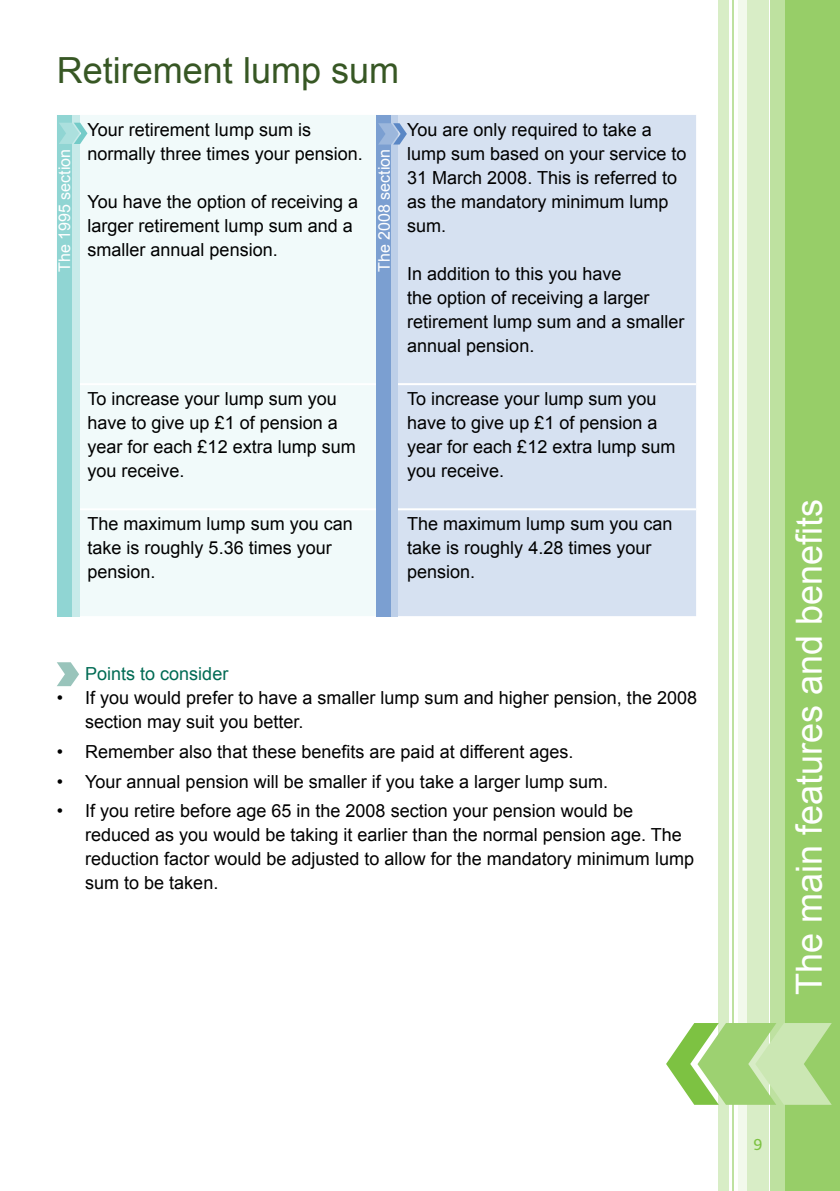
<style>
.page{position:relative;width:840px;height:1191px;background:#fff}
.page>*{position:absolute;margin:0;border:0;box-sizing:border-box;transform-origin:0 0}
.t1{font:36px "Arial";color:#fff}
.t2{font:36px "Arial";color:#375724}
.t3{font:18px/24px "Arial";color:#000}
.t4{font:18px "Arial";color:#006b54}
.t5{font:16.8px "Bliss 2";color:#7dc242}
.t6{font:16px "Arial";color:#fff}
</style>
<div class="page">
<div style="left:784px;top:0;width:55px;height:1191px;background:#97ce68"></div>
<div style="left:770px;top:0;width:14px;height:1191px;background:#bee1a0"></div>
<div style="left:742px;top:0;width:26px;height:1191px;background:#d8edc6"></div>
<div style="left:738px;top:0;width:8px;height:1191px;background:#f2f9ec"></div>
<hr style="left:732px;top:0;width:1px;height:1191px;background:#bee1a0">
<div style="left:717px;top:0;width:11px;height:1191px;background:#d8edc6"></div>
<svg style="left:666px;top:1023px;width:165px;height:81px"></svg>
<div style="left:80px;top:115px;width:296px;height:501px;background:#f1fafa"></div>
<div style="left:398px;top:115px;width:297px;height:501px;background:#d6e1f1"></div>
<hr style="left:57px;top:383px;width:319px;height:2px;background:#fff">
<hr style="left:376px;top:383px;width:319px;height:2px;background:#fff">
<hr style="left:57px;top:508px;width:319px;height:2px;background:#fff">
<hr style="left:376px;top:508px;width:319px;height:2px;background:#fff">
<svg style="left:57px;top:662px;width:22px;height:24px"></svg>
<div style="left:376px;top:115px;width:15px;height:501px;background:#7b9fd1"></div>
<div style="left:391px;top:115px;width:7px;height:501px;background:#bdcfe8"></div>
<svg style="left:378px;top:123px;width:28px;height:21px"></svg>
<div style="left:57px;top:115px;width:16px;height:501px;background:#90d5d3"></div>
<div style="left:73px;top:115px;width:7px;height:501px;background:#c7eae9"></div>
<svg style="left:59px;top:123px;width:28px;height:21px"></svg>
<h1 class="t2" style="left:57px;top:47px;width:344px">Retirement lump sum</h1>
<p class="t3" style="left:87px;top:118px;width:277px">Your retirement lump sum is normally three times your pension.</p>
<p class="t3" style="left:87px;top:190px;width:272px">You have the option of receiving a larger retirement lump sum and a smaller annual pension.</p>
<p class="t6" style="left:54px;top:272px;width:124px;rotate:-90deg">The 1995 section</p>
<p class="t6" style="left:373px;top:272px;width:124px;rotate:-90deg">The 2008 section</p>
<p class="t3" style="left:407px;top:118px;width:281px">You are only required to take a lump sum based on your service to<br>31 March 2008. This is referred to as the mandatory minimum lump sum.</p>
<p class="t3" style="left:407px;top:262px;width:279px">In addition to this you have<br>the option of receiving a larger retirement lump sum and a smaller annual pension.</p>
<p class="t3" style="left:87px;top:387px;width:270px">To increase your lump sum you have to give up £1 of pension a year for each £12 extra lump sum you receive.</p>
<p class="t3" style="left:407px;top:387px;width:270px">To increase your lump sum you have to give up £1 of pension a year for each £12 extra lump sum you receive.</p>
<p class="t3" style="left:87px;top:512px;width:267px">The maximum lump sum you can take is roughly 5.36 times your pension.</p>
<p class="t3" style="left:407px;top:512px;width:267px">The maximum lump sum you can take is roughly 4.28 times your pension.</p>
<p class="t4" style="left:85px;top:662px;width:145px">Points to consider</p>
<p class="t3" style="left:85px;top:686px;width:613px;text-indent:-28px">• If you would prefer to have a smaller lump sum and higher pension, the 2008 section may suit you better.</p>
<p class="t3" style="left:57px;top:739px;width:518px">• Remember also that these benefits are paid at different ages.</p>
<p class="t3" style="left:57px;top:769px;width:552px">• Your annual pension will be smaller if you take a larger lump sum.</p>
<p class="t3" style="left:85px;top:799px;width:610px;text-indent:-28px">• If you retire before age 65 in the 2008 section your pension would be reduced as you would be taking it earlier than the normal pension age. The reduction factor would be adjusted to allow for the mandatory minimum lump sum to be taken.</p>
<h1 class="t1" style="left:785px;top:995px;width:498px;rotate:-90deg">The main features and benefits</h1>
<p class="t5" style="left:753px;top:1133px;width:11px">9</p>
</div>
